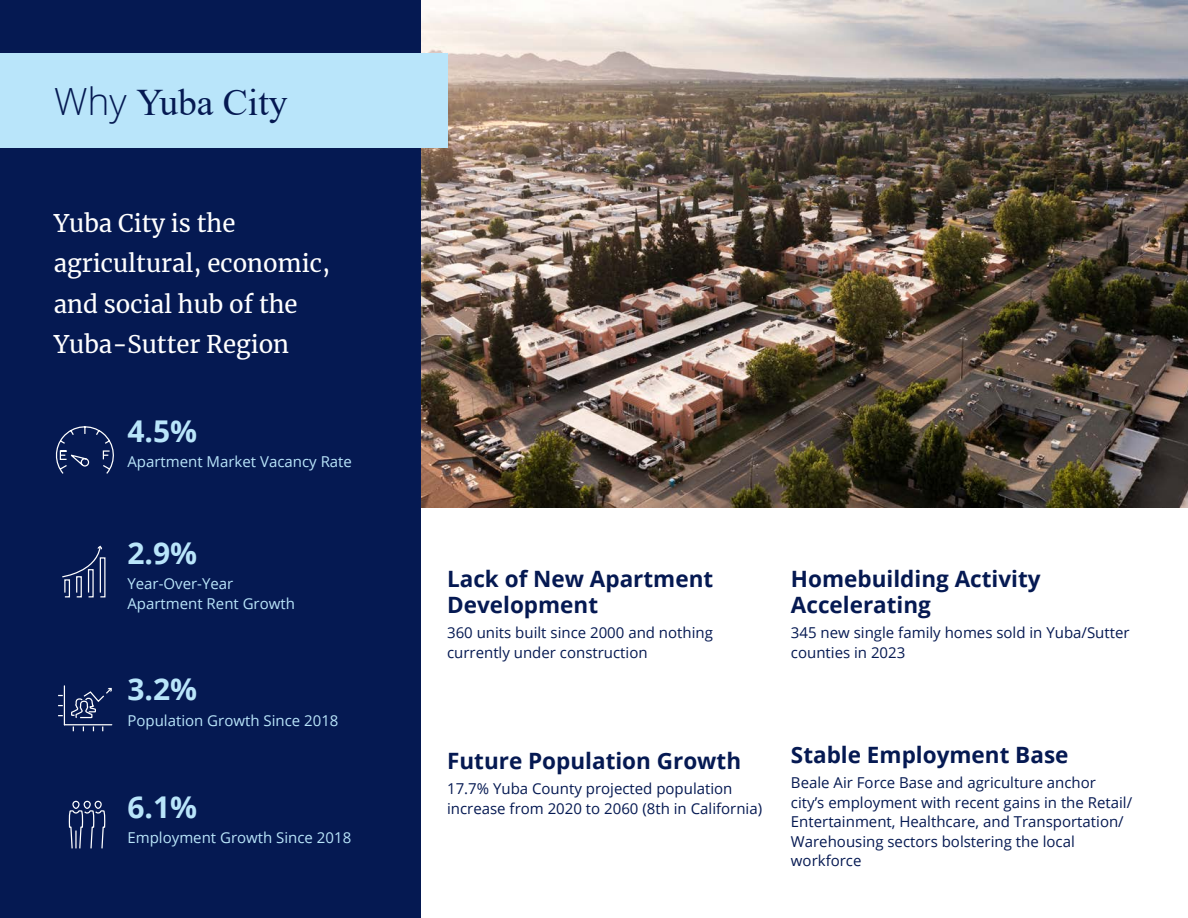
<style>
.page{position:relative;width:1188px;height:918px;background:#fff}
.page>*{position:absolute;margin:0;border:0;box-sizing:border-box;transform-origin:0 0}
.t1{font:600 37.5px "Open Sans";color:#051952}
.t2{font:700 30px "Open Sans";color:#b9e5fa}
.t3{font:24px/40.5px "Merriweather";color:#fff}
.t4{font:700 22.5px/25.5px "Open Sans";color:#051952}
.t5{font:15px/19.5px "Open Sans";color:#051952}
.t6{font:15px/19.5px "Open Sans";color:#b9e5fa}
.s1{font-weight:300}
</style>
<div class="page">
<img style="left:420px;top:0;width:768px;height:508px">
<div style="left:0;top:0;width:420px;height:918px;background:#051952"></div>
<div style="left:0;top:54px;width:447px;height:94px;background:#b9e5fa"></div>
<svg style="left:55px;top:426px;width:59px;height:48px"></svg>
<svg style="left:62px;top:546px;width:44px;height:52px"></svg>
<hr style="left:64px;top:686px;width:1px;height:39px;background:#fff">
<svg style="left:58px;top:687px;width:55px;height:45px"></svg>
<svg style="left:69px;top:800px;width:36px;height:49px"></svg>
<h1 class="t1" style="left:54px;top:76px;width:235px"><span class="s1">Why</span> Yuba City</h1>
<h3 class="t3" style="left:54px;top:202px;width:278px">Yuba City is the agricultural, economic, and social hub of the<br>Yuba-Sutter Region</h3>
<h2 class="t2" style="left:127px;top:410px;width:71px">4.5%</h2>
<p class="t6" style="left:127px;top:452px;width:226px">Apartment Market Vacancy Rate</p>
<h2 class="t2" style="left:127px;top:532px;width:71px">2.9%</h2>
<p class="t6" style="left:127px;top:574px;width:169px">Year-Over-Year<br>Apartment Rent Growth</p>
<h2 class="t2" style="left:127px;top:668px;width:71px">3.2%</h2>
<p class="t6" style="left:127px;top:710px;width:213px">Population Growth Since 2018</p>
<h2 class="t2" style="left:127px;top:786px;width:71px">6.1%</h2>
<p class="t6" style="left:127px;top:828px;width:225px">Employment Growth Since 2018</p>
<h3 class="t4" style="left:447px;top:566px;width:268px">Lack of New Apartment<br>Development</h3>
<p class="t5" style="left:447px;top:623px;width:267px">360 units built since 2000 and nothing currently under construction</p>
<h3 class="t4" style="left:791px;top:566px;width:251px">Homebuilding Activity<br>Accelerating</h3>
<p class="t5" style="left:791px;top:623px;width:340px">345 new single family homes sold in Yuba/Sutter counties in 2023</p>
<h3 class="t4" style="left:447px;top:747px;width:296px">Future Population Growth</h3>
<p class="t5" style="left:447px;top:779px;width:317px">17.7% Yuba County projected population increase from 2020 to 2060 (8th in California)</p>
<h3 class="t4" style="left:791px;top:741px;width:279px">Stable Employment Base</h3>
<p class="t5" style="left:791px;top:773px;width:343px">Beale Air Force Base and agriculture anchor city’s employment with recent gains in the Retail/ Entertainment, Healthcare, and Transportation/ Warehousing sectors bolstering the local workforce</p>
</div>
